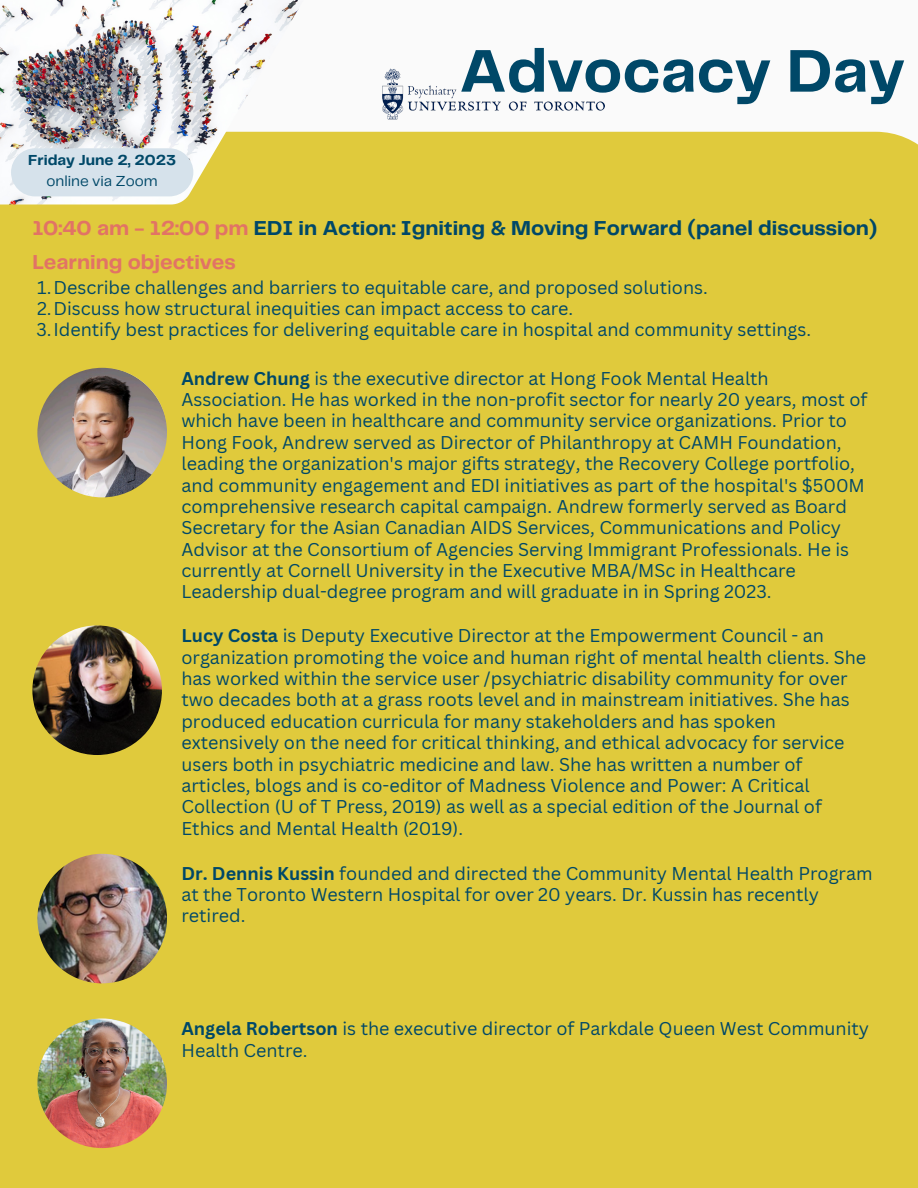
<style>
.page{position:relative;width:918px;height:1188px;background:#fafafa}
.page>*{position:absolute;margin:0;border:0;box-sizing:border-box;transform-origin:0 0}
.t1{font:700 62.4px "Telegraf";color:#004868}
.t2{font:700 21px "Telegraf";color:#004868}
.t3{font:700 21px "Telegraf";color:#e27365}
.t4{font:18px/21.3px "Canva Sans";color:#004868}
.t5{font:700 15.15px "Telegraf";color:#004868}
.t6{font:15.15px "Telegraf";color:#004868}
.s1{color:#e27365}
.s2{font-weight:700}
</style>
<div class="page">
<div style="left:0;top:132px;width:918px;height:1056px;background:#e0ca3c"></div>
<img style="left:0;top:0;width:305px;height:204px">
<div style="left:11px;top:148px;width:182px;height:48px;background:#d6e2eb;border-radius:24px"></div>
<img style="left:382px;top:68px;width:223px;height:52px">
<img style="left:37px;top:368px;width:130px;height:129px;border-radius:50%">
<img style="left:32px;top:625px;width:130px;height:130px;border-radius:50%">
<img style="left:37px;top:854px;width:130px;height:129px;border-radius:50%">
<img style="left:37px;top:1018px;width:130px;height:130px;border-radius:50%">
<p class="t5" style="left:28px;top:154px;width:149px">Friday June 2, 2023</p>
<p class="t6" style="left:47px;top:174px;width:113px">online via Zoom</p>
<p class="t1" style="left:459px;top:44px;width:447px">Advocacy Day</p>
<p class="t2" style="left:32px;top:219px;width:847px"><span class="s1">10:40 am - 12:00 pm</span> EDI in Action: Igniting &amp; Moving Forward (panel discussion)</p>
<p class="t3" style="left:32px;top:253px;width:205px">Learning objectives</p>
<p class="t4" style="left:37px;top:276px;width:672px">1.Describe challenges and barriers to equitable care, and proposed solutions.</p>
<p class="t4" style="left:37px;top:297px;width:538px">2.Discuss how structural inequities can impact access to care.</p>
<p class="t4" style="left:36px;top:319px;width:776px">3.Identify best practices for delivering equitable care in hospital and community settings.</p>
<p class="t4" style="left:181px;top:367px;width:688px"><span class="s2">Andrew Chung</span> is the executive director at Hong Fook Mental Health Association. He has worked in the non-profit sector for nearly 20 years, most of which have been in healthcare and community service organizations. Prior to Hong Fook, Andrew served as Director of Philanthropy at CAMH Foundation, leading the organization's major gifts strategy, the Recovery College portfolio, and community engagement and EDI initiatives as part of the hospital's $500M comprehensive research capital campaign. Andrew formerly served as Board Secretary for the Asian Canadian AIDS Services, Communications and Policy Advisor at the Consortium of Agencies Serving Immigrant Professionals. He is currently at Cornell University in the Executive MBA/MSc in Healthcare Leadership dual-degree program and will graduate in in Spring 2023.</p>
<p class="t4" style="left:181px;top:625px;width:686px"><span class="s2">Lucy Costa</span> is Deputy Executive Director at the Empowerment Council - an organization promoting the voice and human right of mental health clients. She has worked within the service user /psychiatric disability community for over two decades both at a grass roots level and in mainstream initiatives. She has produced education curricula for many stakeholders and has spoken extensively on the need for critical thinking, and ethical advocacy for service users both in psychiatric medicine and law. She has written a number of articles, blogs and is co-editor of Madness Violence and Power: A Critical Collection (U of T Press, 2019) as well as a special edition of the Journal of Ethics and Mental Health (2019).</p>
<p class="t4" style="left:181px;top:862px;width:693px"><span class="s2">Dr. Dennis Kussin</span> founded and directed the Community Mental Health Program at the Toronto Western Hospital for over 20 years. Dr. Kussin has recently retired.</p>
<p class="t4" style="left:181px;top:1018px;width:689px"><span class="s2">Angela Robertson</span> is the executive director of Parkdale Queen West Community<br>Health Centre.</p>
</div>
